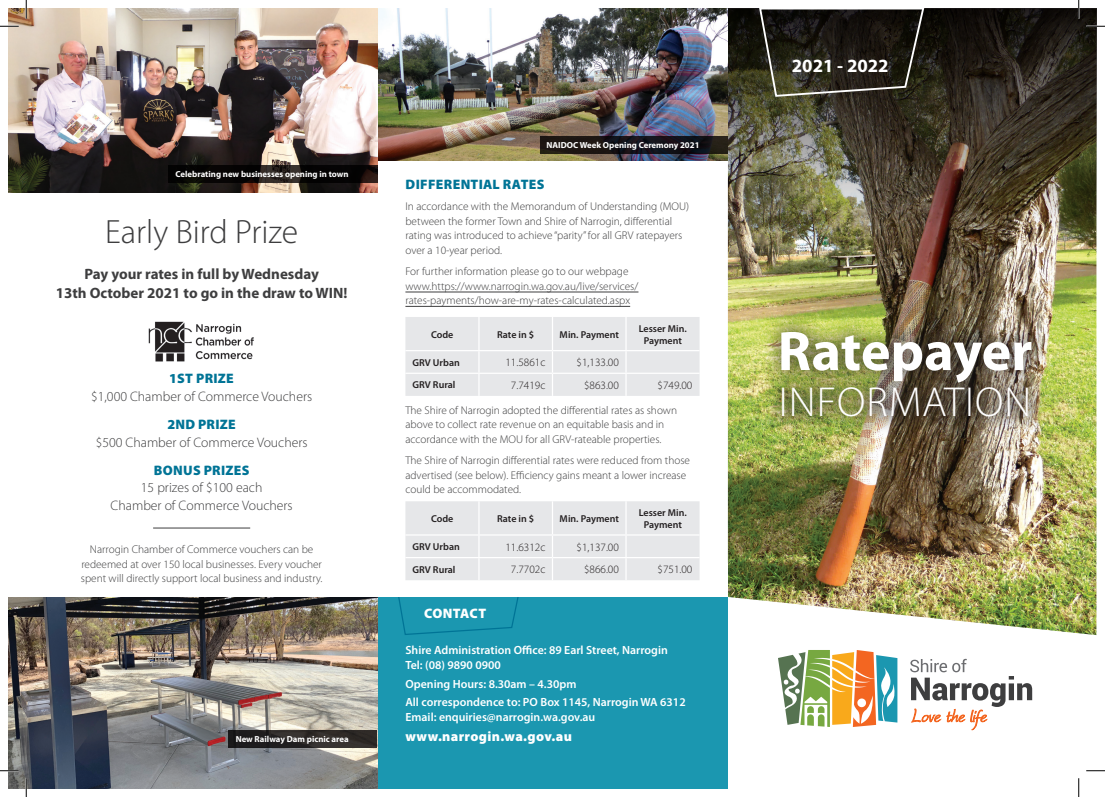
<style>
.page{position:relative;width:1105px;height:797px;background:#fff}
.page>*{position:absolute;margin:0;border:0;box-sizing:border-box;transform-origin:0 0}
.t1{font:700 56.12px "Myriad Pro";color:#fff}
.t2{font:300 42.12px "Myriad Pro";letter-spacing:.025em;color:#fff}
.t3{font:300 33.75px "Myriad Pro";color:#3e3e3f}
.t4{font:700 18.75px "Myriad Pro";color:#fff}
.t5{font:700 15px/18.8px "Myriad Pro";color:#3e3e3f;text-align:center}
.t6{font:300 13.75px/17.5px "Myriad Pro";color:#3e3e3f;text-align:center}
.t7{font:900 13.75px "Myriad Pro";letter-spacing:.02em;color:#007496}
.t8{font:900 13.75px "Myriad Pro";letter-spacing:.025em;color:#fff}
.t9{font:600 11.88px/15px "Myriad Pro";color:#fff}
.t10{font:300 11.25px/14.4px "Myriad Pro";color:#3e3e3f}
.t11{font:300 11.25px "Myriad Pro";color:#231f20}
.t12{font:600 10px/12px "Myriad Pro";color:#231f20;text-align:center}
.t13{font:700 8.75px "Myriad Pro";color:#fff}
</style>
<div class="page">
<div style="left:377px;top:597px;width:351px;height:191px;background:#1b97b0"></div>
<svg style="left:398px;top:597px;width:121px;height:38px"></svg>
<img style="left:728px;top:227px;width:368px;height:408px">
<img style="left:728px;top:9px;width:368px;height:218px">
<svg style="left:910px;top:658px;width:122px;height:71px"></svg>
<svg style="left:778px;top:650px;width:119px;height:77px"></svg>
<div style="left:761px;top:312px;width:290px;height:124px;background:#231f20;opacity:.5"></div>
<hr style="left:405px;top:292px;width:233px;height:1px;background:#3e3e3f">
<hr style="left:405px;top:306px;width:225px;height:1px;background:#3e3e3f">
<div style="left:405px;top:317px;width:294px;height:79px;background:#e6e7e9"></div>
<hr style="left:626px;top:372px;width:73px;height:2px;background:#fff">
<hr style="left:625px;top:374px;width:2px;height:22px;background:#fff">
<svg style="left:758px;top:9px;width:167px;height:89px;background:#29271e"></svg>
<img style="left:148px;top:322px;width:106px;height:39px">
<hr style="left:153px;top:528px;width:97px;height:1px;background:#3e3e3f">
<img style="left:9px;top:597px;width:368px;height:191px">
<img style="left:377px;top:9px;width:351px;height:152px">
<img style="left:9px;top:9px;width:368px;height:184px">
<svg style="left:540px;top:136px;width:188px;height:18px;background:#171415"></svg>
<svg style="left:168px;top:165px;width:209px;height:18px;background:#0f0c0a"></svg>
<svg style="left:228px;top:730px;width:149px;height:17px;background:#292625"></svg>
<div style="left:405px;top:501px;width:294px;height:79px;background:#e6e7e9"></div>
<hr style="left:626px;top:557px;width:73px;height:1px;background:#fff">
<hr style="left:625px;top:558px;width:2px;height:22px;background:#fff">
<svg style="left:0;top:25px;width:19px;height:2px"></svg>
<svg style="left:1086px;top:25px;width:19px;height:2px"></svg>
<svg style="left:0;top:770px;width:19px;height:1px"></svg>
<svg style="left:1086px;top:770px;width:19px;height:1px"></svg>
<svg style="left:25px;top:0;width:2px;height:19px"></svg>
<svg style="left:25px;top:778px;width:2px;height:19px"></svg>
<svg style="left:1078px;top:0;width:1px;height:19px"></svg>
<svg style="left:1078px;top:778px;width:1px;height:19px"></svg>
<p class="t13" style="left:176px;top:168px;width:175px">Celebrating new businesses opening in town</p>
<h3 class="t3" style="left:105px;top:213px;width:195px">Early Bird Prize</h3>
<h3 class="t5" style="left:56px;top:264px;width:293px">Pay your rates in full by Wednesday<br>13th October 2021 to go in the draw to WIN!</h3>
<p class="t7" style="left:169px;top:369px;width:66px">1ST PRIZE</p>
<p class="t6" style="left:91px;top:388px;width:223px">$1,000 Chamber of Commerce Vouchers</p>
<p class="t7" style="left:167px;top:415px;width:70px">2ND PRIZE</p>
<p class="t6" style="left:96px;top:433px;width:213px">$500 Chamber of Commerce Vouchers</p>
<p class="t7" style="left:154px;top:461px;width:96px">BONUS PRIZES</p>
<p class="t6" style="left:111px;top:479px;width:184px">15 prizes of $100 each<br>Chamber of Commerce Vouchers</p>
<p class="t10" style="left:81px;top:542px;width:243px;text-align:center">Narrogin Chamber of Commerce vouchers can be redeemed at over 150 local businesses. Every voucher spent will directly support local business and industry.</p>
<p class="t13" style="left:236px;top:733px;width:115px">New Railway Dam picnic area</p>
<p class="t13" style="left:546px;top:139px;width:155px">NAIDOC Week Opening Ceremony 2021</p>
<p class="t7" style="left:406px;top:175px;width:140px">DIFFERENTIAL RATES</p>
<p class="t10" style="left:405px;top:200px;width:285px">In accordance with the Memorandum of Understanding (MOU) between the former Town and Shire of Narrogin, differential rating was introduced to achieve “parity” for all GRV ratepayers over a 10-year period.</p>
<p class="t10" style="left:405px;top:264px;width:235px">For further information please go to our webpage www.https://www.narrogin.wa.gov.au/live/services/ rates-payments/how-are-my-rates-calculated.aspx</p>
<p class="t12" style="left:431px;top:328px;width:24px">Code</p>
<p class="t12" style="left:497px;top:328px;width:39px">Rate in $</p>
<p class="t12" style="left:560px;top:328px;width:61px">Min. Payment</p>
<p class="t12" style="left:639px;top:322px;width:50px">Lesser Min.<br>Payment</p>
<p class="t12" style="left:412px;top:356px;width:49px">GRV Urban</p>
<p class="t11" style="left:505px;top:356px;width:41px">11.5861c</p>
<p class="t11" style="left:577px;top:356px;width:44px">$1,133.00</p>
<p class="t12" style="left:412px;top:379px;width:44px">GRV Rural</p>
<p class="t11" style="left:511px;top:379px;width:36px">7.7419c</p>
<p class="t11" style="left:584px;top:379px;width:36px">$863.00</p>
<p class="t11" style="left:657px;top:379px;width:36px">$749.00</p>
<p class="t10" style="left:405px;top:403px;width:273px">The Shire of Narrogin adopted the differential rates as shown above to collect rate revenue on an equitable basis and in accordance with the MOU for all GRV-rateable properties.</p>
<p class="t10" style="left:405px;top:453px;width:286px">The Shire of Narrogin differential rates were reduced from those advertised (see below). Efficiency gains meant a lower increase could be accommodated.</p>
<p class="t12" style="left:431px;top:512px;width:24px">Code</p>
<p class="t12" style="left:497px;top:512px;width:39px">Rate in $</p>
<p class="t12" style="left:560px;top:512px;width:61px">Min. Payment</p>
<p class="t12" style="left:639px;top:506px;width:50px">Lesser Min.<br>Payment</p>
<p class="t12" style="left:412px;top:540px;width:49px">GRV Urban</p>
<p class="t11" style="left:505px;top:540px;width:41px">11.6312c</p>
<p class="t11" style="left:577px;top:540px;width:44px">$1,137.00</p>
<p class="t12" style="left:412px;top:563px;width:44px">GRV Rural</p>
<p class="t11" style="left:511px;top:563px;width:36px">7.7702c</p>
<p class="t11" style="left:584px;top:563px;width:36px">$866.00</p>
<p class="t11" style="left:657px;top:563px;width:36px">$751.00</p>
<p class="t8" style="left:424px;top:604px;width:64px">CONTACT</p>
<p class="t9" style="left:405px;top:642px;width:264px">Shire Administration Office: 89 Earl Street, Narrogin<br>Tel: (08) 9890 0900</p>
<p class="t9" style="left:405px;top:674px;width:282px;line-height:18.5px">Opening Hours: 8.30am – 4.30pm<br>All correspondence to: PO Box 1145, Narrogin WA 6312</p>
<p class="t9" style="left:405px;top:709px;width:191px">Email: enquiries@narrogin.wa.gov.au</p>
<p class="t8" style="left:405px;top:727px;width:168px">WWW.NARROGIN.WA.GOV.AU</p>
<h3 class="t4" style="left:792px;top:54px;width:98px">2021 - 2022</h3>
<h1 class="t1" style="left:778px;top:314px;width:256px">Ratepayer</h1>
<h2 class="t2" style="left:779px;top:379px;width:254px">INFORMATION</h2>
</div>
